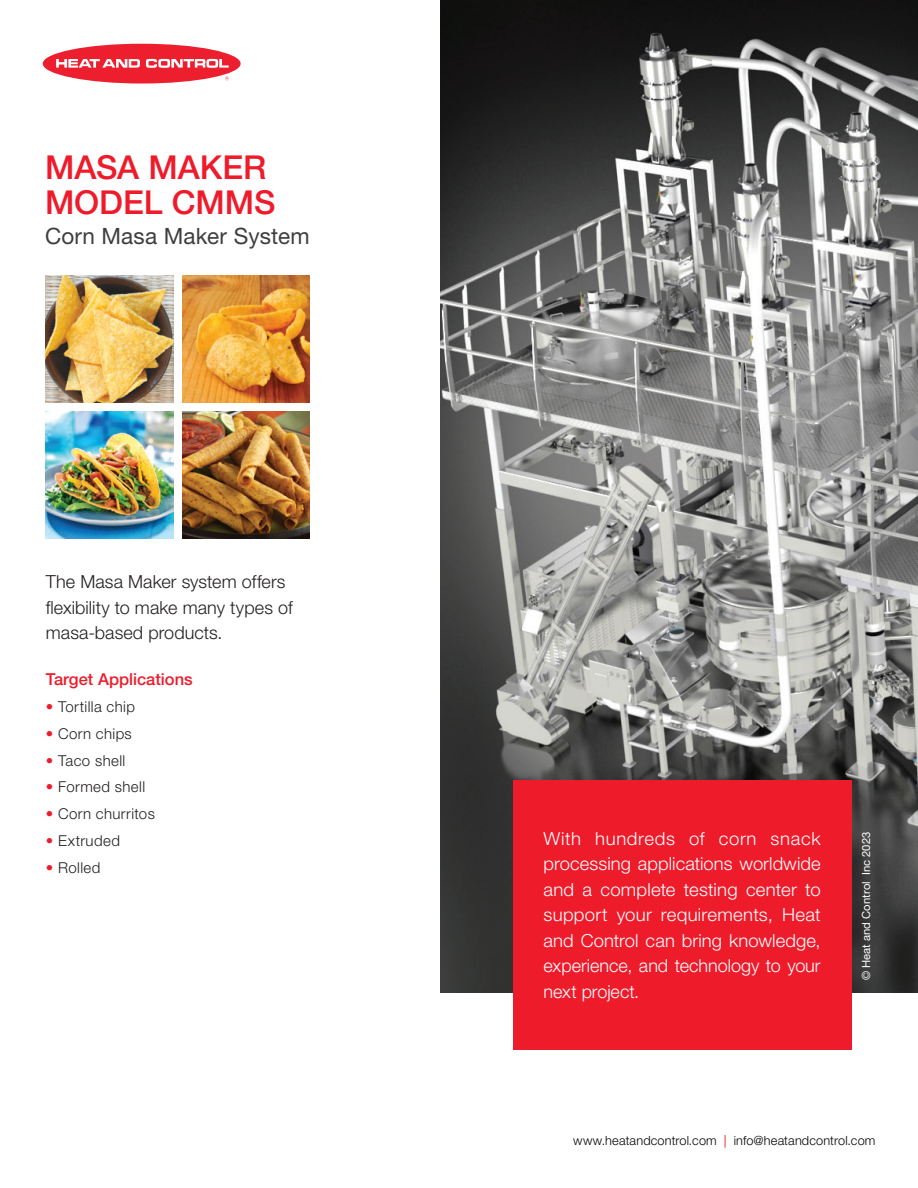
<style>
.page{position:relative;width:918px;height:1188px;background:#fff}
.page>*{position:absolute;margin:0;border:0;box-sizing:border-box;transform-origin:0 0}
.t1{font:500 33px/35.4px "Helvetica Neue LT Std";letter-spacing:-.005em;color:#ee1b2b}
.t2{font:22.5px "Helvetica Neue LT Std";letter-spacing:.01em;color:#3e3e3f}
.Copy_Light{font:300 18px/25.5px "Helvetica Neue LT Std";color:#fff;text-align:justify}
.Blurb_Bold{font:300 18px/25.5px "Helvetica Neue LT Std";letter-spacing:.005em;color:#231f20}
.t3{font:500 16.5px "Helvetica Neue LT Std";color:#ee1b2b}
.Copy_Light-2{font:300 15px "Helvetica Neue LT Std";letter-spacing:.025em;color:#231f20}
.info{font:300 12.75px "Helvetica Neue LT Std";letter-spacing:.015em;color:#040503}
.t4{font:11.25px "Helvetica Neue LT Std";color:#fff}
.s1{color:#ee1b2b}
.s2{font-weight:400;color:#ee1b2b}
</style>
<div class="page">
<img style="left:440px;top:0;width:478px;height:992px">
<div style="left:513px;top:780px;width:338px;height:270px;background:#ee1b2b"></div>
<img style="left:46px;top:275px;width:127px;height:128px">
<img style="left:46px;top:411px;width:127px;height:128px">
<img style="left:182px;top:411px;width:128px;height:128px">
<img style="left:182px;top:275px;width:128px;height:128px">
<div style="left:43px;top:44px;width:198px;height:40px;background:#ed1e2d;border-radius:50%"></div>
<svg style="left:225px;top:76px;width:4px;height:4px"></svg>
<svg style="left:146px;top:59px;width:83px;height:9px"></svg>
<svg style="left:56px;top:59px;width:84px;height:9px"></svg>
<p class="t1" style="left:45px;top:149px;width:232px">MASA MAKER<br>MODEL CMMS</p>
<p class="t2" style="left:45px;top:222px;width:266px">Corn Masa Maker System</p>
<p class="Blurb_Bold" style="left:46px;top:569px;width:248px">The Masa Maker system offers flexibility to make many types of masa-based products.</p>
<p class="t3" style="left:46px;top:670px;width:148px">Target Applications</p>
<p class="Copy_Light-2" style="left:46px;top:698px;width:91px"><span class="s1">•</span> Tortilla chip</p>
<p class="Copy_Light-2" style="left:46px;top:724px;width:87px"><span class="s1">•</span> Corn chips</p>
<p class="Copy_Light-2" style="left:46px;top:751px;width:81px"><span class="s1">•</span> Taco shell</p>
<p class="Copy_Light-2" style="left:46px;top:778px;width:101px"><span class="s1">•</span> Formed shell</p>
<p class="Copy_Light-2" style="left:46px;top:805px;width:111px"><span class="s1">•</span> Corn churritos</p>
<p class="Copy_Light-2" style="left:46px;top:831px;width:76px"><span class="s1">•</span> Extruded</p>
<p class="Copy_Light-2" style="left:46px;top:858px;width:56px"><span class="s1">•</span> Rolled</p>
<p class="Copy_Light" style="left:544px;top:825px;width:279px">With hundreds of corn snack processing applications worldwide and a complete testing center to support your requirements, Heat and Control can bring knowledge, experience, and technology to your next project.</p>
<p class="t4" style="left:859px;top:980px;width:150px;rotate:-90deg">© Heat and Control Inc 2023</p>
<p class="info" style="left:573px;top:1133px;width:304px">www.heatandcontrol.com <span class="s2">|</span> info@heatandcontrol.com</p>
</div>
